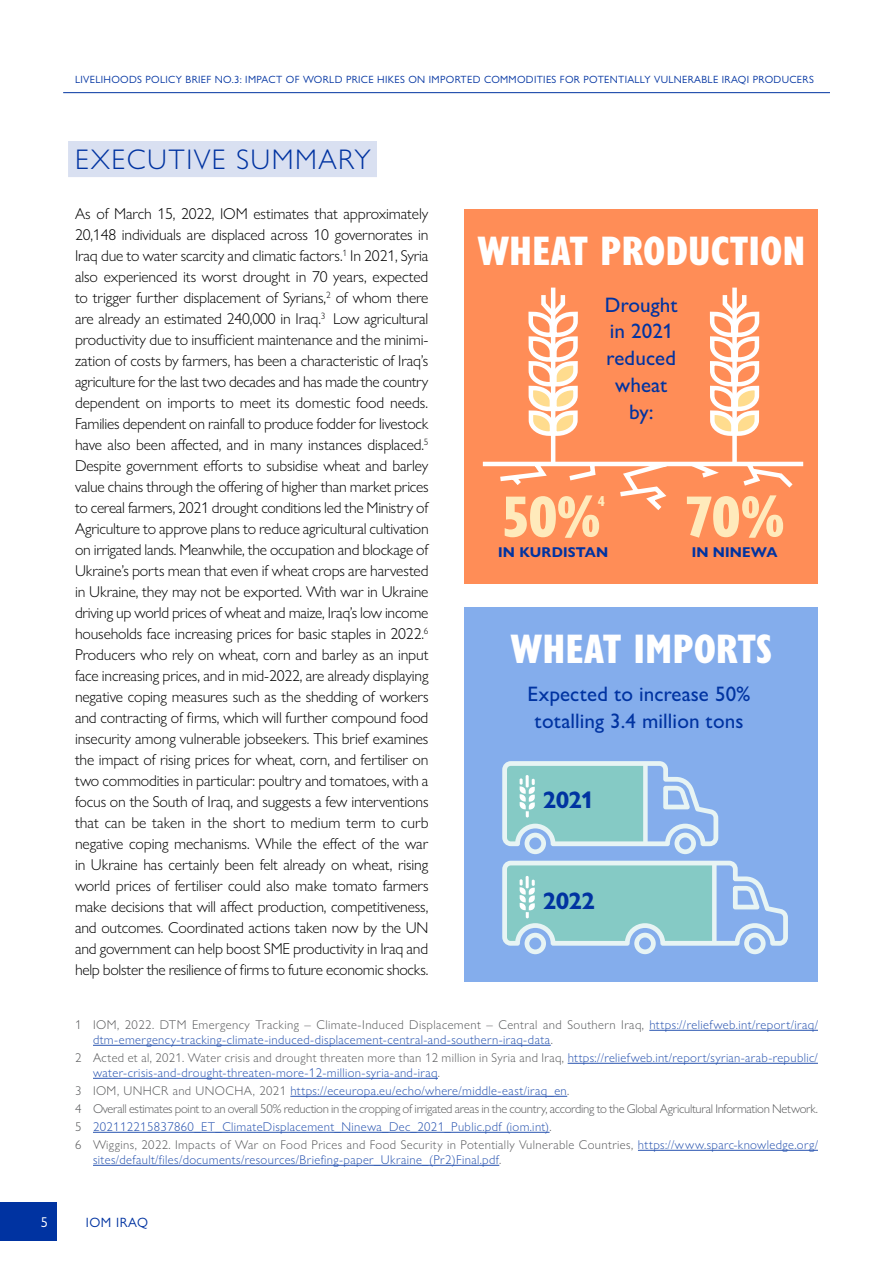
<style>
.page{position:relative;width:893px;height:1263px;background:#fff}
.page>*{position:absolute;margin:0;border:0;box-sizing:border-box;transform-origin:0 0}
.body_title__infograp{font:800 condensed 60px "Gill Sans Nova";color:#ffeabb}
.info_title{font:800 condensed 42.45px "Gill Sans Nova";color:#fff}
.title_box{font:300 28.5px "Gill Sans Nova";letter-spacing:.05em;color:#0033a1}
.body__infographics{font:700 24px "Gill Sans Nova";letter-spacing:-.03em;color:#0033a1}
.body__infographics-2{font:500 21px/26.8px "Gill Sans Nova";letter-spacing:.005em;color:#0033a1;text-align:center}
.body{font:300 15.75px/21px "Gill Sans Nova";letter-spacing:-.02em;color:#000;text-align:justify}
.body_title__infograp-2{font:800 condensed 14.85px "Gill Sans Nova";color:#ffeabb}
.body_title__infograp-3{font:700 14.25px "Gill Sans Nova";letter-spacing:.01em;color:#0033a1}
.t1{font:14.25px "Gill Sans Nova";color:#fff}
.t2{font:13.5px "Gill Sans Nova";letter-spacing:.04em;color:#0033a1}
.footnote{font:300 12.75px/15px "Gill Sans Nova";letter-spacing:.03em;color:#2652af}
.footnote-2{font:300 12.75px "Gill Sans Nova";letter-spacing:-.025em;color:#58595b}
.t3{font:10.5px "Gill Sans Nova";letter-spacing:.03em;color:#0033a1}
.s1{color:#58595b}
</style>
<div class="page">
<div style="left:68px;top:141px;width:309px;height:36px;background:#d9e0f1"></div>
<hr style="left:649px;top:1030px;width:169px;height:1px;background:#2652af">
<hr style="left:93px;top:1045px;width:458px;height:1px;background:#2652af">
<hr style="left:568px;top:1063px;width:250px;height:1px;background:#2652af">
<hr style="left:93px;top:1078px;width:345px;height:1px;background:#2652af">
<hr style="left:290px;top:1096px;width:277px;height:1px;background:#2652af">
<hr style="left:93px;top:1132px;width:457px;height:1px;background:#2652af">
<hr style="left:638px;top:1150px;width:180px;height:1px;background:#2652af">
<hr style="left:93px;top:1165px;width:406px;height:1px;background:#2652af">
<div style="left:464px;top:209px;width:354px;height:374px;background:#ff8d57"></div>
<hr style="left:551px;top:288px;width:4px;height:177px;background:#fff">
<svg style="left:528px;top:291px;width:50px;height:147px"></svg>
<div style="left:732px;top:288px;width:5px;height:177px;background:#fff"></div>
<svg style="left:709px;top:291px;width:51px;height:147px"></svg>
<svg style="left:482px;top:457px;width:322px;height:53px"></svg>
<div style="left:464px;top:608px;width:354px;height:373px;background:#84adec"></div>
<svg style="left:502px;top:761px;width:216px;height:93px"></svg>
<svg style="left:502px;top:861px;width:286px;height:93px"></svg>
<hr style="left:63px;top:92px;width:767px;height:1px;background:#0033a1">
<div style="left:0;top:1202px;width:57px;height:38px;background:#0033a1"></div>
<p class="t3" style="left:75px;top:73px;width:658px">LIVELIHOODS POLICY BRIEF NO.3: IMPACT OF WORLD PRICE HIKES ON IMPORTED COMMODITIES FOR POTENTIALLY VULNERABLE IRAQ</p>
<p class="t3" style="left:747px;top:73px;width:69px">I PRODUCERS</p>
<p class="title_box" style="left:75px;top:142px;width:297px">EXECUTIVE SUMMARY</p>
<p class="body" style="left:75px;top:203px;width:355px">As of March 15, 2022, IOM estimates that approximately 20,148 individuals are displaced across 10 governorates in Iraq due to water scarcity and climatic factors.<sup>1</sup> In 2021, Syria also experienced its worst drought in 70 years, expected to trigger further displacement of Syrians,<sup>2</sup> of whom there are already an estimated 240,000 in Iraq.<sup>3</sup> Low agricultural productivity due to insufficient maintenance and the minimi&shy;zation of costs by farmers, has been a characteristic of Iraq’s agriculture for the last two decades and has made the country dependent on imports to meet its domestic food needs.<br>Families dependent on rainfall to produce fodder for livestock have also been affected, and in many instances displaced.<sup>5<br></sup>Despite government efforts to subsidise wheat and barley value chains through the offering of higher than market prices to cereal farmers, 2021 drought conditions led the Ministry of Agriculture to approve plans to reduce agricultural cultivation on irrigated lands. Meanwhile, the occupation and blockage of Ukraine’s ports mean that even if wheat crops are harvested in Ukraine, they may not be exported. With war in Ukraine driving up world prices of wheat and maize, Iraq’s low income households face increasing prices for basic staples in 2022.<sup>6<br></sup>Producers who rely on wheat, corn and barley as an input face increasing prices, and in mid-2022, are already displaying negative coping measures such as the shedding of workers and contracting of firms, which will further compound food insecurity among vulnerable jobseekers. This brief examines the impact of rising prices for wheat, corn, and fertiliser on two commodities in particular: poultry and tomatoes, with a focus on the South of Iraq, and suggests a few interventions that can be taken in the short to medium term to curb negative coping mechanisms. While the effect of the war in Ukraine has certainly been felt already on wheat, rising world prices of fertiliser could also make tomato farmers make decisions that will affect production, competitiveness, and outcomes. Coordinated actions taken now by the UN and government can help boost SME productivity in Iraq and help bolster the resilience of firms to future economic shocks.</p>
<p class="info_title" style="left:477px;top:221px;width:330px">WHEAT PRODUCTION</p>
<p class="body__infographics-2" style="left:605px;top:291px;width:74px">Drought in 2021 reduced wheat by:</p>
<p class="body_title__infograp" style="left:501px;top:475px;width:101px">50%</p>
<p class="body_title__infograp-2" style="left:598px;top:490px;width:9px">4</p>
<p class="body_title__infograp-3" style="left:498px;top:543px;width:111px">IN KURDISTAN</p>
<p class="body_title__infograp" style="left:684px;top:475px;width:102px">70%</p>
<p class="body_title__infograp-3" style="left:692px;top:543px;width:87px">IN NINEWA</p>
<p class="info_title" style="left:511px;top:619px;width:263px">WHEAT IMPORTS</p>
<p class="body__infographics-2" style="left:527px;top:680px;width:225px">Expected to increase 50% totalling 3.4 million tons</p>
<p class="body__infographics" style="left:543px;top:785px;width:53px">2021</p>
<p class="body__infographics" style="left:543px;top:886px;width:54px">2022</p>
<p class="footnote" style="left:93px;top:1017px;width:727px;text-indent:-18px"><span class="s1">1 IOM, 2022. DTM Emergency Tracking – Climate-Induced Displacement – Central and Southern Iraq,</span> https://reliefweb.int/report/iraq/ dtm-emergency-tracking-climate-induced-displacement-central-and-southern-iraq-data<span class="s1">.</span></p>
<p class="footnote" style="left:93px;top:1050px;width:726px;text-indent:-18px"><span class="s1">2 Acted et al, 2021. Water crisis and drought threaten more than 12 million in Syria and Iraq,</span> https://reliefweb.int/report/syrian-arab-republic/ water-crisis-and-drought-threaten-more-12-million-syria-and-iraq<span class="s1">.</span></p>
<p class="footnote" style="left:75px;top:1083px;width:496px"><span class="s1">3 IOM, UNHCR and UNOCHA, 2021</span> https://eceuropa.eu/echo/where/middle-east/iraq_en<span class="s1">.</span></p>
<p class="footnote-2" style="left:75px;top:1101px;width:744px">4 Overall estimates point to an overall 50% reduction in the cropping of irrigated areas in the country, according to the Global Agricultural Information Network.</p>
<p class="footnote" style="left:75px;top:1119px;width:478px"><span class="s1">5</span> 202112215837860_ET_ClimateDisplacement_Ninewa_Dec_2021_Public.pdf (iom.int)<span class="s1">.</span></p>
<p class="footnote" style="left:93px;top:1137px;width:726px;text-indent:-18px"><span class="s1">6 Wiggins, 2022. Impacts of War on Food Prices and Food Security in Potentially Vulnerable Countries,</span> https://www.sparc-knowledge.org/ sites/default/files/documents/resources/Briefing-paper_Ukraine_(Pr2)Final.pdf<span class="s1">.</span></p>
<p class="t1" style="left:41px;top:1213px;width:9px">5</p>
<p class="t2" style="left:86px;top:1214px;width:64px">IOM Iraq</p>
</div>
